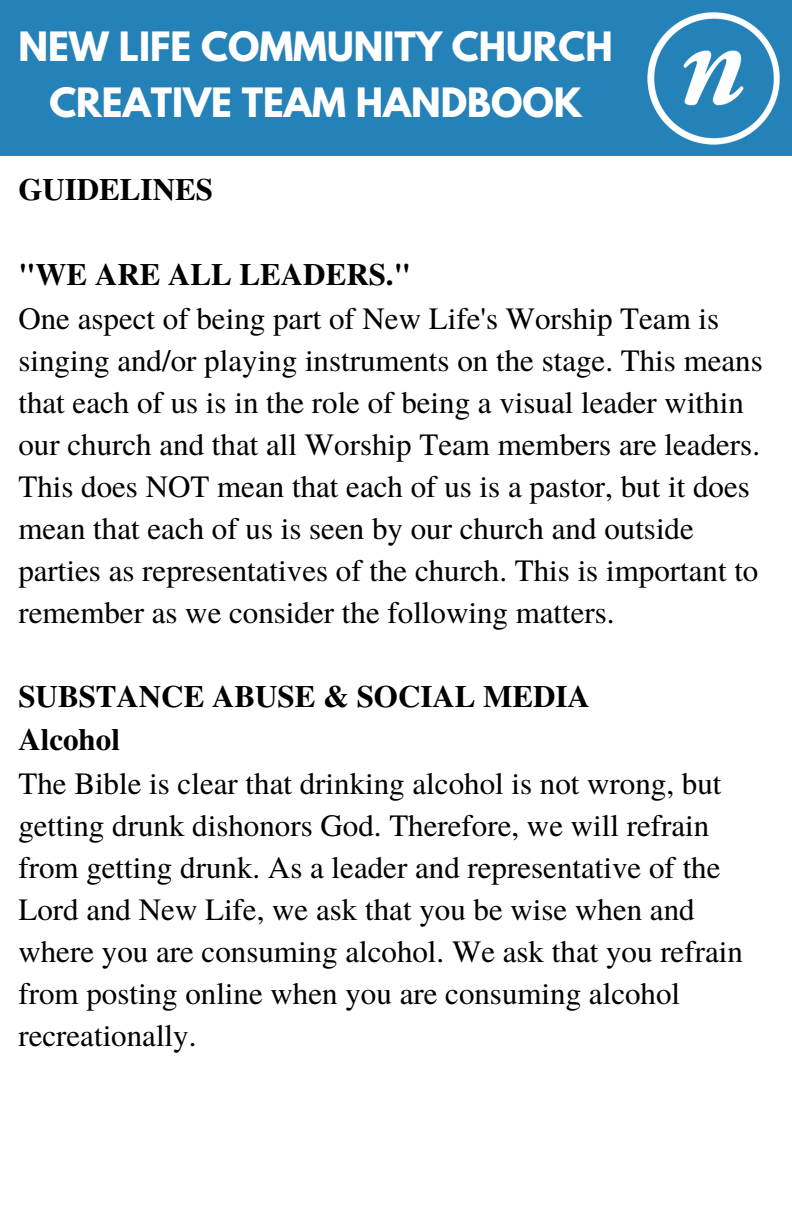
<style>
.page{position:relative;width:792px;height:1224px;background:#fff}
.page>*{position:absolute;margin:0;border:0;box-sizing:border-box;transform-origin:0 0}
.t1{font:700 35.8px "League Spartan";color:#fff}
.t2{font:31px/42px "Te X Gyre Termes";color:#000}
.t3{font:700 31px "Te X Gyre Termes";color:#000}
</style>
<div class="page">
<div style="left:0;top:0;width:792px;height:156px;background:#2582b8"></div>
<img style="left:647px;top:12px;width:132px;height:132px">
<p class="t1" style="left:19px;top:29px;width:596px">NEW LIFE COMMUNITY CHURCH</p>
<p class="t1" style="left:49px;top:85px;width:534px">CREATIVE TEAM HANDBOOK</p>
<p class="t3" style="left:18px;top:165px;width:196px">GUIDELINES</p>
<p class="t3" style="left:18px;top:251px;width:394px">"WE ARE ALL LEADERS."</p>
<p class="t2" style="left:18px;top:296px;width:746px">One aspect of being part of New Life's Worship Team is singing and/or playing instruments on the stage. This means that each of us is in the role of being a visual leader within our church and that all Worship Team members are leaders.<br>This does NOT mean that each of us is a pastor, but it does mean that each of us is seen by our church and outside parties as representatives of the church. This is important to remember as we consider the following matters.</p>
<p class="t3" style="left:18px;top:672px;width:573px">SUBSTANCE ABUSE &amp; SOCIAL MEDIA</p>
<p class="t3" style="left:18px;top:716px;width:103px">Alcohol</p>
<p class="t2" style="left:18px;top:761px;width:726px">The Bible is clear that drinking alcohol is not wrong, but getting drunk dishonors God. Therefore, we will refrain from getting drunk. As a leader and representative of the Lord and New Life, we ask that you be wise when and where you are consuming alcohol. We ask that you refrain from posting online when you are consuming alcohol recreationally.</p>
</div>
